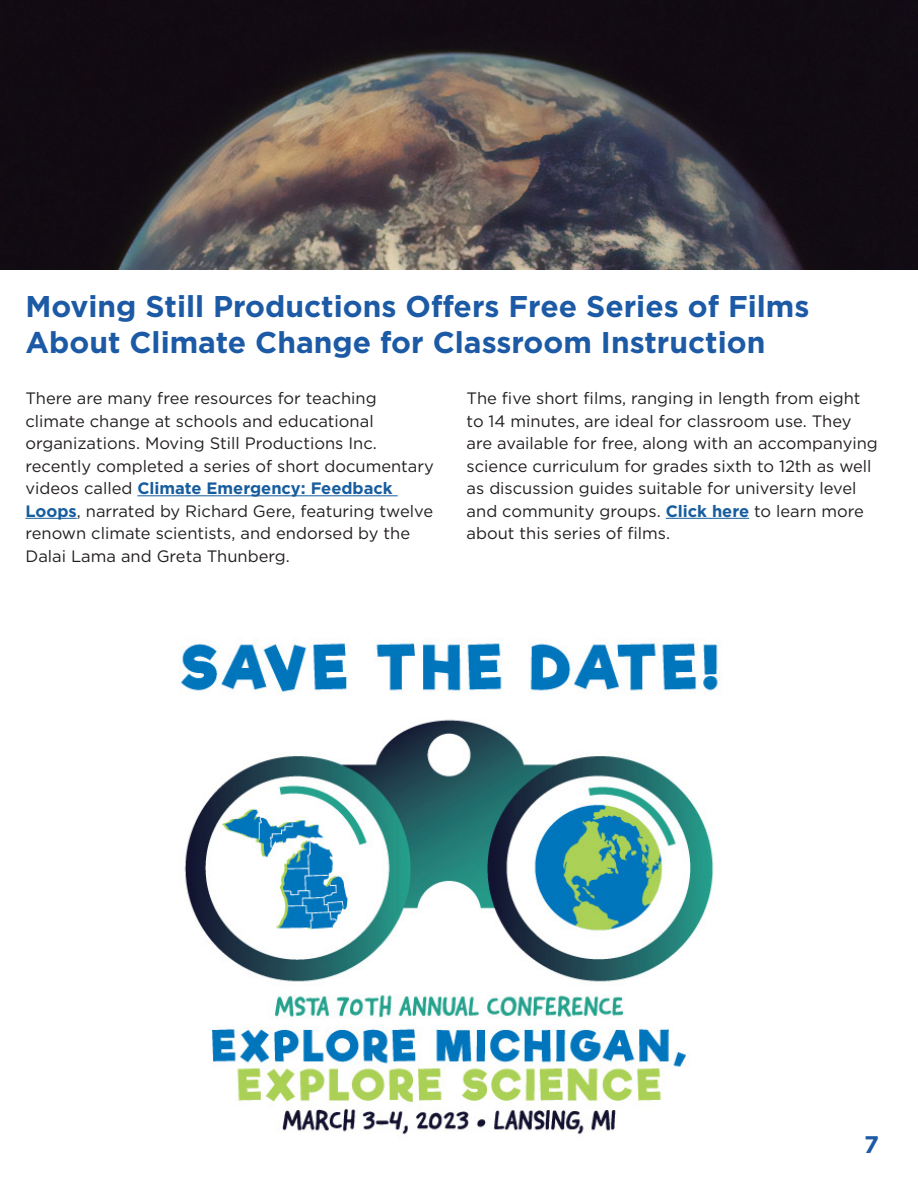
<style>
.page{position:relative;width:918px;height:1188px;background:#fff}
.page>*{position:absolute;margin:0;border:0;box-sizing:border-box;transform-origin:0 0}
.t1{font:700 30px/36px "Gotham";color:#1c5aa5}
.t2{font:700 24px "Gotham";color:#1c5aa5}
.t3{font:16.5px/22.5px "Gotham";color:#231f20}
.s1{font-weight:700;color:#175d9e}
</style>
<div class="page">
<hr style="left:137px;top:495px;width:261px;height:1px;background:#175d9e">
<hr style="left:25px;top:518px;width:52px;height:1px;background:#175d9e">
<hr style="left:666px;top:518px;width:83px;height:1px;background:#175d9e">
<img style="left:0;top:0;width:918px;height:270px">
<img style="left:180px;top:639px;width:541px;height:496px">
<p class="t1" style="left:25px;top:288px;width:786px">Moving Still Productions Offers Free Series of Films<br>About Climate Change for Classroom Instruction</p>
<p class="t3" style="left:25px;top:387px;width:410px">There are many free resources for teaching climate change at schools and educational organizations. Moving Still Productions Inc. recently completed a series of short documentary videos called <span class="s1">Climate Emergency: Feedback Loops</span>, narrated by Richard Gere, featuring twelve renown climate scientists, and endorsed by the Dalai Lama and Greta Thunberg.</p>
<p class="t3" style="left:467px;top:387px;width:413px">The five short films, ranging in length from eight to 14 minutes, are ideal for classroom use. They are available for free, along with an accompanying science curriculum for grades sixth to 12th as well as discussion guides suitable for university level and community groups. <span class="s1">Click here</span> to learn more about this series of films.</p>
<p class="t2" style="left:864px;top:1129px;width:16px">7</p>
</div>
